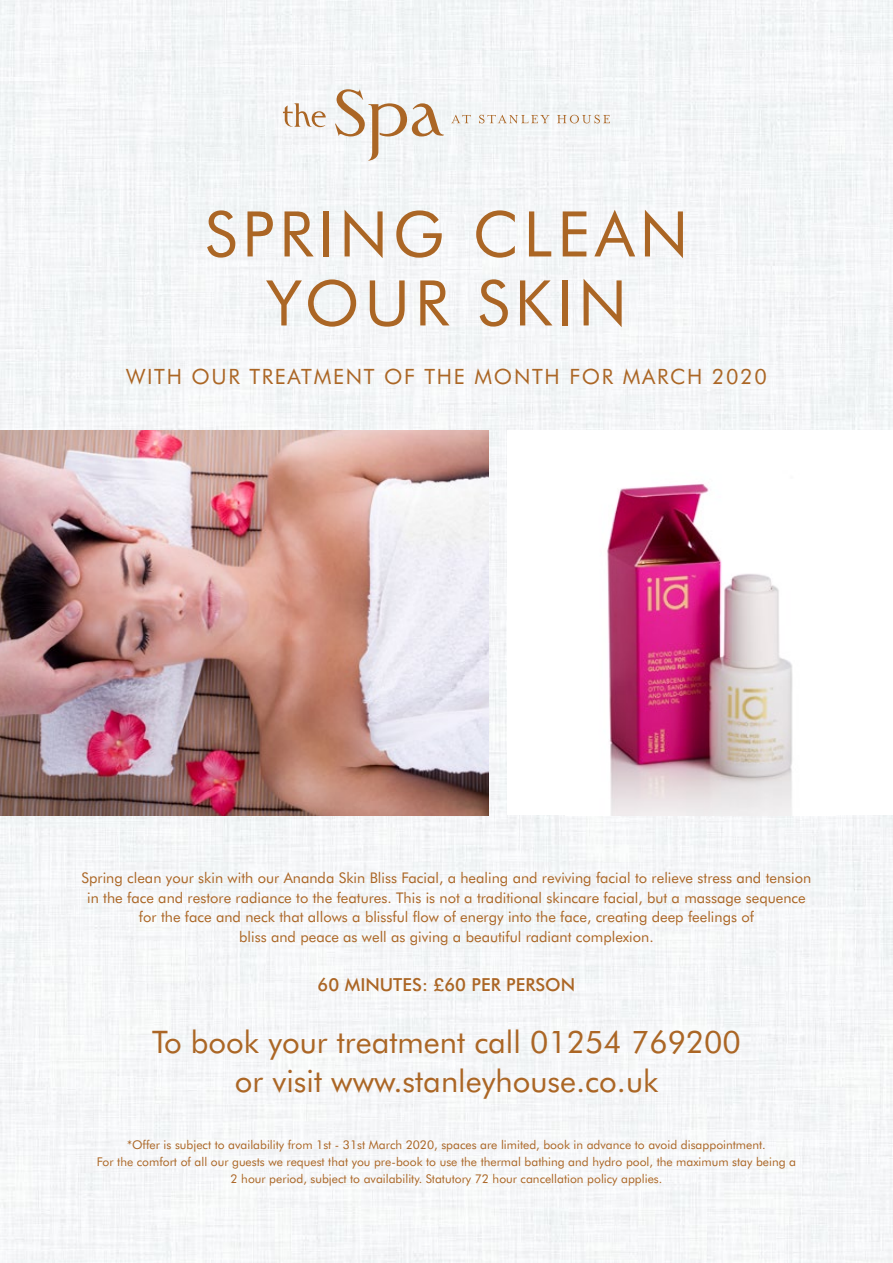
<style>
.page{position:relative;width:893px;height:1263px;background:#f5f6f8}
.page>*{position:absolute;margin:0;border:0;box-sizing:border-box;transform-origin:0 0}
.t1{font:63px/69px "Futura BT";letter-spacing:.08em;color:#ab6625;text-align:center}
.t2{font:31.05px "Futura BT";color:#ab6625}
.t3{font:21.15px "Futura BT";letter-spacing:.08em;color:#ab6625}
.t4{font:500 18px "Futura BT";color:#ab6625}
.t5{font:14.7px/19.6px "Futura BT";color:#ab6625;text-align:center}
.t6{font:12.15px/17.2px "Futura BT";color:#ab6625;text-align:center}
</style>
<div class="page">
<svg style="left:451px;top:115px;width:20px;height:8px"></svg>
<svg style="left:479px;top:115px;width:71px;height:8px"></svg>
<svg style="left:557px;top:115px;width:53px;height:8px"></svg>
<svg style="left:335px;top:89px;width:109px;height:72px"></svg>
<svg style="left:283px;top:103px;width:43px;height:24px"></svg>
<img style="left:0;top:430px;width:489px;height:385px">
<div style="left:508px;top:430px;width:385px;height:385px;background:#fff"></div>
<img style="left:607px;top:483px;width:186px;height:332px">
<p class="t1" style="left:205px;top:199px;width:485px">SPRING CLEAN<br>YOUR SKIN</p>
<p class="t3" style="left:126px;top:364px;width:642px">WITH OUR TREATMENT OF THE MONTH FOR MARCH 2020</p>
<p class="t5" style="left:82px;top:868px;width:731px">Spring clean your skin with our Ananda Skin Bliss Facial, a healing and reviving facial to relieve stress and tension in the face and restore radiance to the features. This is not a traditional skincare facial, but a massage sequence for the face and neck that allows a blissful flow of energy into the face, creating deep feelings of<br>bliss and peace as well as giving a beautiful radiant complexion.</p>
<p class="t4" style="left:318px;top:974px;width:259px">60 MINUTES: £60 PER PERSON</p>
<p class="t2" style="left:152px;top:1023px;width:590px">To book your treatment call 01254 769200</p>
<p class="t2" style="left:235px;top:1062px;width:425px">or visit www.stanleyhouse.co.uk</p>
<p class="t6" style="left:97px;top:1136px;width:701px">*Offer is subject to availability from 1st - 31st March 2020, spaces are limited, book in advance to avoid disappointment.<br>For the comfort of all our guests we request that you pre-book to use the thermal bathing and hydro pool, the maximum stay being a<br>2 hour period, subject to availability. Statutory 72 hour cancellation policy applies.</p>
</div>
